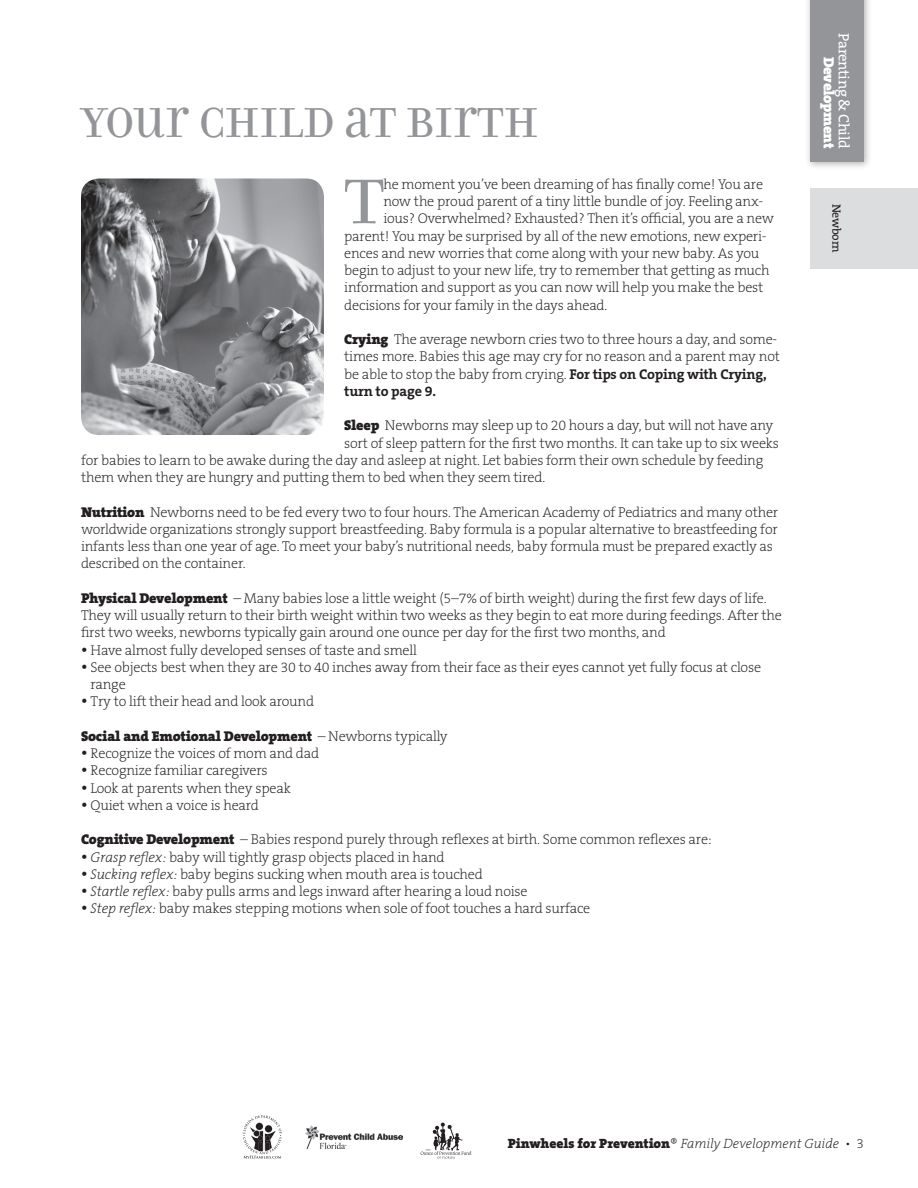
<style>
.page{position:relative;width:918px;height:1188px;background:#fff}
.page>*{position:absolute;margin:0;border:0;box-sizing:border-box;transform-origin:0 0}
.dropcap_para{font:67.8px "Filosofia Unicase OT";color:#939598}
.t1{font:45px "Filosofia Unicase OT";color:#939598}
.t2{font:15px "The Serif B5 Plain";letter-spacing:-.025em;color:#fff}
.t3{font:900 15px "The Serif B9";letter-spacing:-.025em;color:#fff}
.basic_body_copy{font:200 14.25px/17.2px "The Serif B2";letter-spacing:-.015em;color:#231f20}
.dropcap_para-2{font:200 14.25px "The Serif B2";letter-spacing:-.015em;color:#231f20}
.basic_body_copy-2{font:900 14.25px "The Serif B9";letter-spacing:-.015em;color:#231f20}
.t4{font:900 13.5px "The Serif B9";color:#231f20}
.t5{font:12px "The Serif B5 Plain";letter-spacing:-.025em;color:#231f20}
.s1{font-family:"The Serif B9";font-weight:900}
.s2{font-family:"The Serif B7";font-weight:700}
.s3{font-family:"The Serif B2";font-weight:200}
.s4{font-style:italic}
.s5{font-family:"The Serif B2";font-weight:200;font-style:italic}
</style>
<div class="page">
<div style="left:805px;top:0;width:68px;height:171px;background:#231f20;opacity:.35"></div>
<div style="left:810px;top:0;width:54px;height:162px;background:#939598"></div>
<svg style="left:243px;top:1115px;width:39px;height:44px"></svg>
<svg style="left:421px;top:1123px;width:50px;height:36px"></svg>
<img style="left:305px;top:1125px;width:97px;height:24px">
<img style="left:81px;top:178px;width:243px;height:257px">
<div style="left:810px;top:188px;width:108px;height:81px;background:#dcdddf"></div>
<p class="t1" style="left:81px;top:96px;width:459px">YOUR CHILD AT BIRTH</p>
<p class="dropcap_para" style="left:344px;top:161px;width:42px">T</p>
<p class="dropcap_para-2" style="left:383px;top:177px;width:381px">he moment you’ve been dreaming of has finally come! You are</p>
<p class="dropcap_para-2" style="left:383px;top:194px;width:381px">now the proud parent of a tiny little bundle of joy. Feeling anx-</p>
<p class="dropcap_para-2" style="left:383px;top:211px;width:392px">ious? Overwhelmed? Exhausted? Then it’s official, you are a new</p>
<p class="dropcap_para-2" style="left:344px;top:228px;width:424px">parent! You may be surprised by all of the new emotions, new experi-</p>
<p class="dropcap_para-2" style="left:344px;top:246px;width:417px">ences and new worries that come along with your new baby. As you</p>
<p class="dropcap_para-2" style="left:344px;top:263px;width:427px">begin to adjust to your new life, try to remember that getting as much</p>
<p class="dropcap_para-2" style="left:344px;top:280px;width:421px">information and support as you can now will help you make the best</p>
<p class="dropcap_para-2" style="left:344px;top:297px;width:265px">decisions for your family in the days ahead.</p>
<p class="basic_body_copy" style="left:344px;top:331px;width:437px"><span class="s1">Crying</span> The average newborn cries two to three hours a day, and some&shy;times more. Babies this age may cry for no reason and a parent may not be able to stop the baby from crying. <span class="s2">For tips on Coping with Crying, turn to page 9.</span></p>
<p class="basic_body_copy" style="left:344px;top:417px;width:431px"><span class="s1">Sleep</span> Newborns may sleep up to 20 hours a day, but will not have any</p>
<p class="basic_body_copy" style="left:344px;top:435px;width:436px">sort of sleep pattern for the first two months. It can take up to six weeks</p>
<p class="basic_body_copy" style="left:81px;top:452px;width:684px">for babies to learn to be awake during the day and asleep at night. Let babies form their own schedule by feeding</p>
<p class="basic_body_copy" style="left:81px;top:469px;width:466px">them when they are hungry and putting them to bed when they seem tired.</p>
<p class="basic_body_copy" style="left:81px;top:504px;width:699px"><span class="s1">Nutrition</span> Newborns need to be fed every two to four hours. The American Academy of Pediatrics and many other worldwide organizations strongly support breastfeeding. Baby formula is a popular alternative to breastfeeding for infants less than one year of age. To meet your baby’s nutritional needs, baby formula must be prepared exactly as described on the container.</p>
<p class="basic_body_copy" style="left:81px;top:590px;width:703px"><span class="s1">Physical Development</span> – Many babies lose a little weight (5–7% of birth weight) during the first few days of life.<br>They will usually return to their birth weight within two weeks as they begin to eat more during feedings. After the first two weeks, newborns typically gain around one ounce per day for the first two months, and</p>
<p class="basic_body_copy" style="left:81px;top:642px;width:338px">• Have almost fully developed senses of taste and smell</p>
<p class="basic_body_copy" style="left:91px;top:659px;width:672px;text-indent:-10px">• See objects best when they are 30 to 40 inches away from their face as their eyes cannot yet fully focus at close range</p>
<p class="basic_body_copy" style="left:81px;top:693px;width:235px">• Try to lift their head and look around</p>
<p class="basic_body_copy-2" style="left:81px;top:728px;width:368px">Social and Emotional Development <span class="s3">– Newborns typically</span></p>
<p class="basic_body_copy" style="left:81px;top:745px;width:240px">• Recognize the voices of mom and dad</p>
<p class="basic_body_copy" style="left:81px;top:762px;width:188px">• Recognize familiar caregivers</p>
<p class="basic_body_copy" style="left:81px;top:780px;width:211px">• Look at parents when they speak</p>
<p class="basic_body_copy" style="left:81px;top:797px;width:179px">• Quiet when a voice is heard</p>
<p class="basic_body_copy" style="left:81px;top:831px;width:632px"><span class="s1">Cognitive Development</span> – Babies respond purely through reflexes at birth. Some common reflexes are:</p>
<p class="basic_body_copy" style="left:81px;top:849px;width:365px">• <span class="s4">Grasp reflex:</span> baby will tightly grasp objects placed in hand</p>
<p class="basic_body_copy" style="left:81px;top:866px;width:403px">• <span class="s4">Sucking reflex:</span> baby begins sucking when mouth area is touched</p>
<p class="basic_body_copy" style="left:81px;top:883px;width:448px">• <span class="s4">Startle reflex:</span> baby pulls arms and legs inward after hearing a loud noise</p>
<p class="basic_body_copy" style="left:81px;top:900px;width:511px">• <span class="s4">Step reflex:</span> baby makes stepping motions when sole of foot touches a hard surface</p>
<p class="t2" style="left:852px;top:33px;width:117px;rotate:90deg">Parenting &amp; Child</p>
<p class="t3" style="left:837px;top:57px;width:93px;rotate:90deg">Development</p>
<p class="t5" style="left:843px;top:204px;width:50px;rotate:90deg">Newborn</p>
<p class="t4" style="left:508px;top:1136px;width:358px">Pinwheels for Prevention<span class="s3">®</span> <span class="s5">Family Development Guide</span> <span class="s3">• 3</span></p>
</div>
